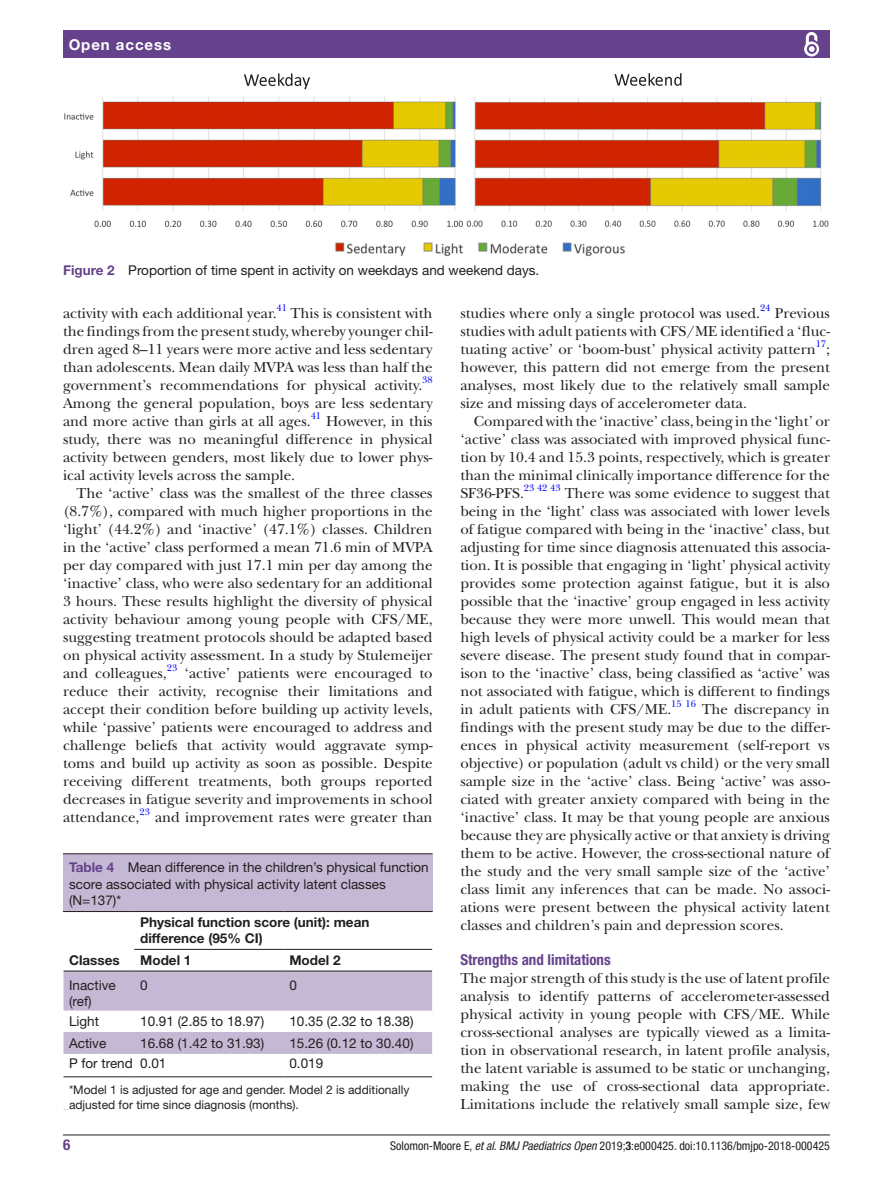
<style>
.page{position:relative;width:893px;height:1191px;background:#fff}
.page>*{position:absolute;margin:0;border:0;box-sizing:border-box;transform-origin:0 0}
.t1{font:15px/18px "New Baskerville";color:#231f20;text-align:justify}
.t2{font:700 condensed 15px "Helvetica Neue LT Std";color:#66428c}
.t3{font:700 15px "Helvetica Neue LT Std";letter-spacing:.065em;color:#fff}
.t4{font:13.5px/16.5px "Helvetica Neue LT Std";color:#231f20}
.t5{font:700 13.5px/16.2px "Helvetica Neue LT Std";color:#231f20}
.t6{font:12px/15px "Helvetica Neue LT Std";color:#231f20}
.t7{font:condensed 12px "Helvetica Neue LT Std";color:#231f20}
.t8{font:9.9px "New Baskerville";color:#00f}
.s1{font-weight:700;color:#66428c}
.s2{font-style:italic}
.s3{font-weight:700}
</style>
<div class="page">
<hr style="left:63px;top:1134px;width:767px;height:1px;background:#231f20">
<div style="left:63px;top:31px;width:767px;height:27px;background:#66428c"></div>
<svg style="left:804px;top:32px;width:15px;height:25px"></svg>
<img style="left:64px;top:73px;width:765px;height:184px">
<div style="left:63px;top:854px;width:370px;height:255px;background:#c4b8d4"></div>
<hr style="left:63px;top:853px;width:370px;height:1px;background:#231f20">
<div style="left:64px;top:912px;width:368px;height:197px;background:#fff"></div>
<hr style="left:63px;top:911px;width:71px;height:1px;background:#231f20">
<hr style="left:134px;top:911px;width:149px;height:1px;background:#231f20">
<hr style="left:283px;top:911px;width:150px;height:1px;background:#231f20">
<hr style="left:134px;top:1076px;width:149px;height:1px;background:#231f20">
<hr style="left:63px;top:1076px;width:71px;height:1px;background:#231f20">
<hr style="left:283px;top:1076px;width:149px;height:1px;background:#231f20">
<hr style="left:63px;top:912px;width:1px;height:37px;background:#fff">
<hr style="left:63px;top:1076px;width:1px;height:33px;background:#fff">
<hr style="left:432px;top:912px;width:1px;height:37px;background:#fff">
<svg style="left:63px;top:949px;width:370px;height:127px"></svg>
<hr style="left:432px;top:1076px;width:1px;height:33px;background:#fff">
<hr style="left:69px;top:1108px;width:364px;height:2px;background:#fff">
<p class="t3" style="left:69px;top:35px;width:104px">Open access</p>
<p class="t4" style="left:63px;top:262px;width:478px"><span class="s1">Figure 2</span> Proportion of time spent in activity on weekdays and weekend days.</p>
<p class="t1" style="left:63px;top:304px;width:215px">activity with each additional year.</p>
<p class="t8" style="left:277px;top:302px;width:12px">41</p>
<p class="t1" style="left:63px;top:304px;width:371px;text-indent:228px">This is consistent with the findings from the present study, whereby younger chil&shy;dren aged 8–11 years were more active and less sedentary than adolescents. Mean daily MVPA was less than half the government’s recommendations for physical activity.</p>
<p class="t8" style="left:422px;top:374px;width:12px">38</p>
<p class="t1" style="left:63px;top:394px;width:371px">Among the general population, boys are less sedentary and more active than girls at all ages.</p>
<p class="t8" style="left:311px;top:410px;width:12px">41</p>
<p class="t1" style="left:63px;top:412px;width:371px;text-indent:263px">However, in this study, there was no meaningful difference in physical activity between genders, most likely due to lower phys&shy;ical activity levels across the sample.</p>
<p class="t1" style="left:63px;top:484px;width:371px;text-indent:14px">The ‘active’ class was the smallest of the three classes (8.7%), compared with much higher proportions in the ‘light’ (44.2%) and ‘inactive’ (47.1%) classes. Children in the ‘active’ class performed a mean 71.6 min of MVPA per day compared with just 17.1 min per day among the ‘inactive’ class, who were also sedentary for an additional 3 hours. These results highlight the diversity of physical activity behaviour among young people with CFS/ME, suggesting treatment protocols should be adapted based on physical activity assessment. In a study by Stulemeijer and colleagues,</p>
<p class="t8" style="left:167px;top:662px;width:12px">23</p>
<p class="t1" style="left:63px;top:664px;width:371px;text-indent:121px">‘active’ patients were encouraged to reduce their activity, recognise their limitations and accept their condition before building up activity levels, while ‘passive’ patients were encouraged to address and challenge beliefs that activity would aggravate symp&shy;toms and build up activity as soon as possible. Despite receiving different treatments, both groups reported decreases in fatigue severity and improvements in school attendance,</p>
<p class="t8" style="left:139px;top:806px;width:12px">23</p>
<p class="t1" style="left:155px;top:808px;width:279px">and improvement rates were greater than</p>
<p class="t4" style="left:69px;top:859px;width:361px"><span class="s1">Table 4</span> Mean difference in the children’s physical function score associated with physical activity latent classes (N=137)*</p>
<p class="t5" style="left:69px;top:951px;width:52px">Classes</p>
<p class="t5" style="left:140px;top:914px;width:231px">Physical function score (unit): mean difference (95% CI)</p>
<p class="t5" style="left:140px;top:951px;width:53px">Model 1</p>
<p class="t5" style="left:289px;top:951px;width:53px">Model 2</p>
<p class="t4" style="left:69px;top:976px;width:48px">Inactive (ref)</p>
<p class="t4" style="left:140px;top:976px;width:9px">0</p>
<p class="t4" style="left:289px;top:976px;width:9px">0</p>
<p class="t4" style="left:69px;top:1012px;width:32px">Light</p>
<p class="t4" style="left:140px;top:1012px;width:126px">10.91 (2.85 to 18.97)</p>
<p class="t4" style="left:289px;top:1012px;width:126px">10.35 (2.32 to 18.38)</p>
<p class="t4" style="left:69px;top:1034px;width:39px">Active</p>
<p class="t4" style="left:140px;top:1034px;width:126px">16.68 (1.42 to 31.93)</p>
<p class="t4" style="left:289px;top:1034px;width:126px">15.26 (0.12 to 30.40)</p>
<p class="t4" style="left:69px;top:1054px;width:99px">P for trend 0.01</p>
<p class="t4" style="left:289px;top:1054px;width:35px">0.019</p>
<p class="t6" style="left:69px;top:1082px;width:342px">*Model 1 is adjusted for age and gender. Model 2 is additionally adjusted for time since diagnosis (months).</p>
<p class="t1" style="left:460px;top:304px;width:301px">studies where only a single protocol was used.</p>
<p class="t8" style="left:760px;top:302px;width:12px">24</p>
<p class="t1" style="left:460px;top:304px;width:371px;text-indent:314px">Previous studies with adult patients with CFS/ME identified a ‘fluc&shy;tuating active’ or ‘boom-bust’ physical activity pattern</p>
<p class="t8" style="left:816px;top:338px;width:12px">17</p>
<p class="t1" style="left:460px;top:340px;width:371px;text-indent:366px">; however, this pattern did not emerge from the present analyses, most likely due to the relatively small sample size and missing days of accelerometer data.</p>
<p class="t1" style="left:460px;top:412px;width:371px;text-indent:13px">Compared with the ‘inactive’ class, being in the ‘light’ or ‘active’ class was associated with improved physical func&shy;tion by 10.4 and 15.3 points, respectively, which is greater than the minimal clinically importance difference for the SF36-PFS.</p>
<p class="t8" style="left:524px;top:482px;width:38px">23 42 43</p>
<p class="t1" style="left:460px;top:484px;width:371px;text-indent:104px">There was some evidence to suggest that being in the ‘light’ class was associated with lower levels of fatigue compared with being in the ‘inactive’ class, but adjusting for time since diagnosis attenuated this associa&shy;tion. It is possible that engaging in ‘light’ physical activity provides some protection against fatigue, but it is also possible that the ‘inactive’ group engaged in less activity because they were more unwell. This would mean that high levels of physical activity could be a marker for less severe disease. The present study found that in compar&shy;ison to the ‘inactive’ class, being classified as ‘active’ was not associated with fatigue, which is different to findings in adult patients with CFS/ME.</p>
<p class="t8" style="left:671px;top:698px;width:26px">15 16</p>
<p class="t1" style="left:460px;top:700px;width:371px;text-indent:241px">The discrepancy in findings with the present study may be due to the differ&shy;ences in physical activity measurement (self-report vs objective) or population (adult vs child) or the very small sample size in the ‘active’ class. Being ‘active’ was asso&shy;ciated with greater anxiety compared with being in the ‘inactive’ class. It may be that young people are anxious because they are physically active or that anxiety is driving them to be active. However, the cross-sectional nature of the study and the very small sample size of the ‘active’ class limit any inferences that can be made. No associ&shy;ations were present between the physical activity latent classes and children’s pain and depression scores.</p>
<p class="t2" style="left:460px;top:951px;width:152px">Strengths and limitations</p>
<p class="t1" style="left:460px;top:969px;width:371px">The major strength of this study is the use of latent profile analysis to identify patterns of accelerometer-assessed physical activity in young people with CFS/ME. While cross-sectional analyses are typically viewed as a limita&shy;tion in observational research, in latent profile analysis, the latent variable is assumed to be static or unchanging, making the use of cross-sectional data appropriate.<br>Limitations include the relatively small sample size, few</p>
<p class="t2" style="left:63px;top:1135px;width:9px">6</p>
<p class="t7" style="left:390px;top:1138px;width:441px">Solomon-Moore E, <span class="s2">et al</span>. <span class="s2">BMJ Paediatrics Open</span> 2019;<span class="s3">3</span>:e000425. doi:10.1136/bmjpo-2018-000425</p>
</div>
